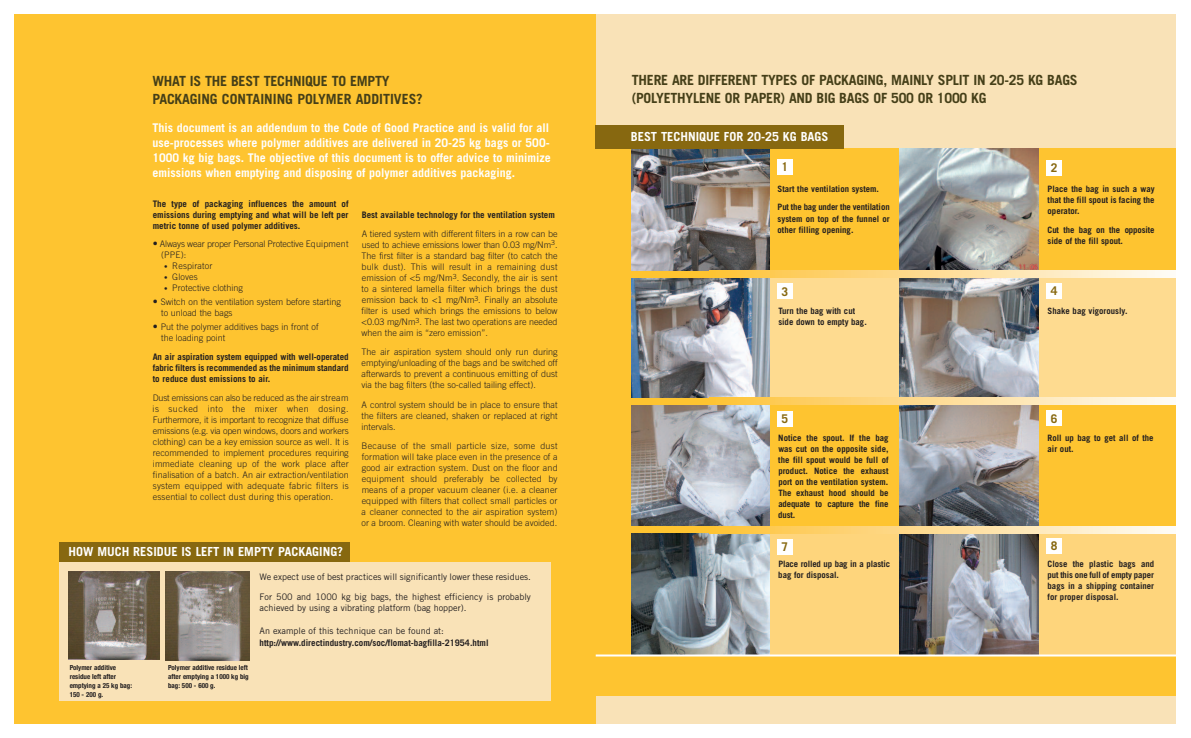
<style>
.page{position:relative;width:1191px;height:738px;background:#fff}
.page>*{position:absolute;margin:0;border:0;box-sizing:border-box;transform-origin:0 0}
.t1{font:700 14px/18px "Trade Gothic";letter-spacing:-.015em;color:#453f18}
.t2{font:700 12.5px "Trade Gothic";color:#fff}
.t3{font:700 12px/15px "Trade Gothic";color:#fff}
.t4{font:700 12px "Trade Gothic";color:#876810}
.t5{font:300 9px/11px "Trade Gothic";color:#231f20;text-align:justify}
.t6{font:700 9px/11px "Trade Gothic";color:#231f20;text-align:justify}
.t7{font:9px/19.5px "Trade Gothic";color:#231f20}
.t8{font:700 8.7px/11px "Trade Gothic";color:#231f20}
.t9{font:700 condensed 7px/9px "Helvetica Neue";color:#231f20}
</style>
<div class="page">
<div style="left:14px;top:14px;width:1162px;height:709px;background:#f9e2b7"></div>
<div style="left:14px;top:14px;width:581px;height:709px;background:#fec430"></div>
<div style="left:578px;top:148px;width:612px;height:546px;background:#fec430"></div>
<div style="left:59px;top:561px;width:492px;height:139px;background:#f9e2b7"></div>
<div style="left:59px;top:542px;width:291px;height:19px;background:#876810"></div>
<div style="left:631px;top:532px;width:559px;height:123px;background:#fed57c"></div>
<img style="left:631px;top:532px;width:138px;height:122px">
<img style="left:900px;top:532px;width:138px;height:122px">
<img style="left:631px;top:404px;width:138px;height:122px">
<img style="left:900px;top:404px;width:138px;height:122px">
<div style="left:631px;top:276px;width:559px;height:123px;background:#fedb90"></div>
<img style="left:631px;top:277px;width:138px;height:120px">
<img style="left:900px;top:277px;width:138px;height:120px">
<img style="left:631px;top:148px;width:138px;height:122px">
<img style="left:900px;top:148px;width:138px;height:122px">
<img style="left:69px;top:571px;width:90px;height:88px">
<img style="left:166px;top:571px;width:83px;height:88px">
<div style="left:595px;top:125px;width:249px;height:23px;background:#876810"></div>
<div style="left:1046px;top:160px;width:16px;height:15px;background:#fff"></div>
<div style="left:777px;top:159px;width:16px;height:15px;background:#fff"></div>
<div style="left:1046px;top:283px;width:16px;height:16px;background:#fff"></div>
<div style="left:1046px;top:410px;width:16px;height:16px;background:#fff"></div>
<div style="left:1046px;top:538px;width:16px;height:15px;background:#fff"></div>
<div style="left:777px;top:283px;width:16px;height:16px;background:#fff"></div>
<div style="left:777px;top:410px;width:16px;height:16px;background:#fff"></div>
<div style="left:776px;top:538px;width:16px;height:16px;background:#fff"></div>
<hr style="left:596px;top:654px;width:594px;height:2px;background:#fff">
<svg style="left:709px;top:270px;width:467px;height:7px;background:#fede97"></svg>
<div style="left:625px;top:270px;width:84px;height:7px;background:#fec430"></div>
<svg style="left:709px;top:397px;width:467px;height:7px;background:#fede97"></svg>
<div style="left:625px;top:397px;width:84px;height:7px;background:#fec430"></div>
<svg style="left:726px;top:526px;width:450px;height:6px;background:#fedf9a"></svg>
<div style="left:1176px;top:0;width:14px;height:737px;background:#fff"></div>
<h1 class="t1" style="left:152px;top:71px;width:272px">WHAT IS THE BEST TECHNIQUE TO EMPTY<br>PACKAGING CONTAINING POLYMER ADDITIVES?</h1>
<p class="t3" style="left:153px;top:120px;width:399px">This document is an addendum to the Code of Good Practice and is valid for all use-processes where polymer additives are delivered in 20-25 kg bags or 500- 1000 kg big bags. The objective of this document is to offer advice to minimize emissions when emptying and disposing of polymer additives packaging.</p>
<p class="t6" style="left:153px;top:198px;width:197px">The type of packaging influences the amount of emissions during emptying and what will be left per metric tonne of used polymer additives.</p>
<p class="t5" style="left:160px;top:238px;width:190px">Always wear proper Personal Protective Equipment</p>
<p class="t5" style="left:161px;top:249px;width:27px">(PPE):</p>
<p class="t5" style="left:172px;top:260px;width:42px">Respirator</p>
<p class="t5" style="left:172px;top:271px;width:27px">Gloves</p>
<p class="t5" style="left:172px;top:282px;width:72px">Protective clothing</p>
<p class="t5" style="left:161px;top:296px;width:181px">Switch on the ventilation system before starting to unload the bags</p>
<p class="t5" style="left:161px;top:321px;width:159px">Put the polymer additives bags in front of the loading point</p>
<p class="t6" style="left:153px;top:351px;width:197px">An air aspiration system equipped with well-operated fabric filters is recommended as the minimum standard to reduce dust emissions to air.</p>
<p class="t5" style="left:153px;top:392px;width:198px">Dust emissions can also be reduced as the air stream is sucked into the mixer when dosing.<br>Furthermore, it is important to recognize that diffuse emissions (e.g. via open windows, doors and workers clothing) can be a key emission source as well. It is recommended to implement procedures requiring immediate cleaning up of the work place after finalisation of a batch. An air extraction/ventilation system equipped with adequate fabric filters is essential to collect dust during this operation.</p>
<p class="t6" style="left:362px;top:209px;width:194px">Best available technology for the ventilation system</p>
<p class="t5" style="left:361px;top:228px;width:198px">A tiered system with different filters in a row can be used to achieve emissions lower than 0.03 mg/Nm<sup>3</sup>.<br>The first filter is a standard bag filter (to catch the bulk dust). This will result in a remaining dust emission of &lt;5 mg/Nm<sup>3</sup>. Secondly, the air is sent to a sintered lamella filter which brings the dust emission back to &lt;1 mg/Nm<sup>3</sup>. Finally an absolute filter is used which brings the emissions to below &lt;0.03 mg/Nm<sup>3</sup>. The last two operations are needed when the aim is “zero emission”.</p>
<p class="t5" style="left:361px;top:346px;width:197px">The air aspiration system should only run during emptying/unloading of the bags and be switched off afterwards to prevent a continuous emitting of dust via the bag filters (the so-called tailing effect).</p>
<p class="t5" style="left:361px;top:399px;width:197px">A control system should be in place to ensure that the filters are cleaned, shaken or replaced at right intervals.</p>
<p class="t5" style="left:361px;top:440px;width:198px">Because of the small particle size, some dust formation will take place even in the presence of a good air extraction system. Dust on the floor and equipment should preferably be collected by means of a proper vacuum cleaner (i.e. a cleaner equipped with filters that collect small particles or a cleaner connected to the air aspiration system) or a broom. Cleaning with water should be avoided.</p>
<h2 class="t2" style="left:69px;top:544px;width:276px">HOW MUCH RESIDUE IS LEFT IN EMPTY PACKAGING?</h2>
<p class="t9" style="left:70px;top:662px;width:64px">Polymer additive residue left after emptying a 25 kg bag:<br>150 - 200 g.</p>
<p class="t9" style="left:168px;top:662px;width:82px">Polymer additive residue left after emptying a 1000 kg big bag: 500 - 600 g.</p>
<p class="t7" style="left:259px;top:566px;width:273px">We expect use of best practices will significantly lower these residues.<br>For 500 and 1000 kg big bags, the highest efficiency is probably</p>
<p class="t7" style="left:259px;top:597px;width:208px">achieved by using a vibrating platform (bag hopper).</p>
<p class="t7" style="left:259px;top:620px;width:186px">An example of this technique can be found at:</p>
<p class="t6" style="left:259px;top:636px;width:230px">http://www.directindustry.com/soc/flomat-bagfilla-21954.html</p>
<h1 class="t1" style="left:631px;top:71px;width:447px">THERE ARE DIFFERENT TYPES OF PACKAGING, MAINLY SPLIT IN 20-25 KG BAGS (POLYETHYLENE OR PAPER) AND BIG BAGS OF 500 OR 1000 KG</h1>
<h2 class="t2" style="left:631px;top:128px;width:199px">BEST TECHNIQUE FOR 20-25 KG BAGS</h2>
<h3 class="t4" style="left:781px;top:159px;width:8px">1</h3>
<h3 class="t4" style="left:1051px;top:160px;width:8px">2</h3>
<p class="t8" style="left:777px;top:179px;width:114px;line-height:18.4px">Start the ventilation system.<br>Put the bag under the ventilation</p>
<p class="t8" style="left:777px;top:213px;width:114px">system on top of the funnel or other filling opening.</p>
<p class="t8" style="left:1047px;top:183px;width:109px;text-align:justify">Place the bag in such a way that the fill spout is facing the operator.</p>
<p class="t8" style="left:1047px;top:224px;width:109px">Cut the bag on the opposite side of the fill spout.</p>
<h3 class="t4" style="left:781px;top:284px;width:8px">3</h3>
<h3 class="t4" style="left:1051px;top:283px;width:8px">4</h3>
<p class="t8" style="left:778px;top:304px;width:90px">Turn the bag with cut side down to empty bag.</p>
<p class="t8" style="left:1047px;top:304px;width:81px">Shake bag vigorously.</p>
<h3 class="t4" style="left:781px;top:411px;width:8px">5</h3>
<h3 class="t4" style="left:1051px;top:410px;width:8px">6</h3>
<p class="t8" style="left:778px;top:431px;width:112px;text-align:justify">Notice the spout. If the bag was cut on the opposite side, the fill spout would be full of product. Notice the exhaust port on the ventilation system.<br>The exhaust hood should be adequate to capture the fine dust.</p>
<p class="t8" style="left:1047px;top:431px;width:107px">Roll up bag to get all of the air out.</p>
<h3 class="t4" style="left:781px;top:539px;width:8px">7</h3>
<h3 class="t4" style="left:1051px;top:538px;width:8px">8</h3>
<p class="t8" style="left:778px;top:558px;width:114px">Place rolled up bag in a plastic bag for disposal.</p>
<p class="t8" style="left:1047px;top:558px;width:108px;text-align:justify">Close the plastic bags and put this one full of empty paper bags in a shipping container for proper disposal.</p>
</div>
